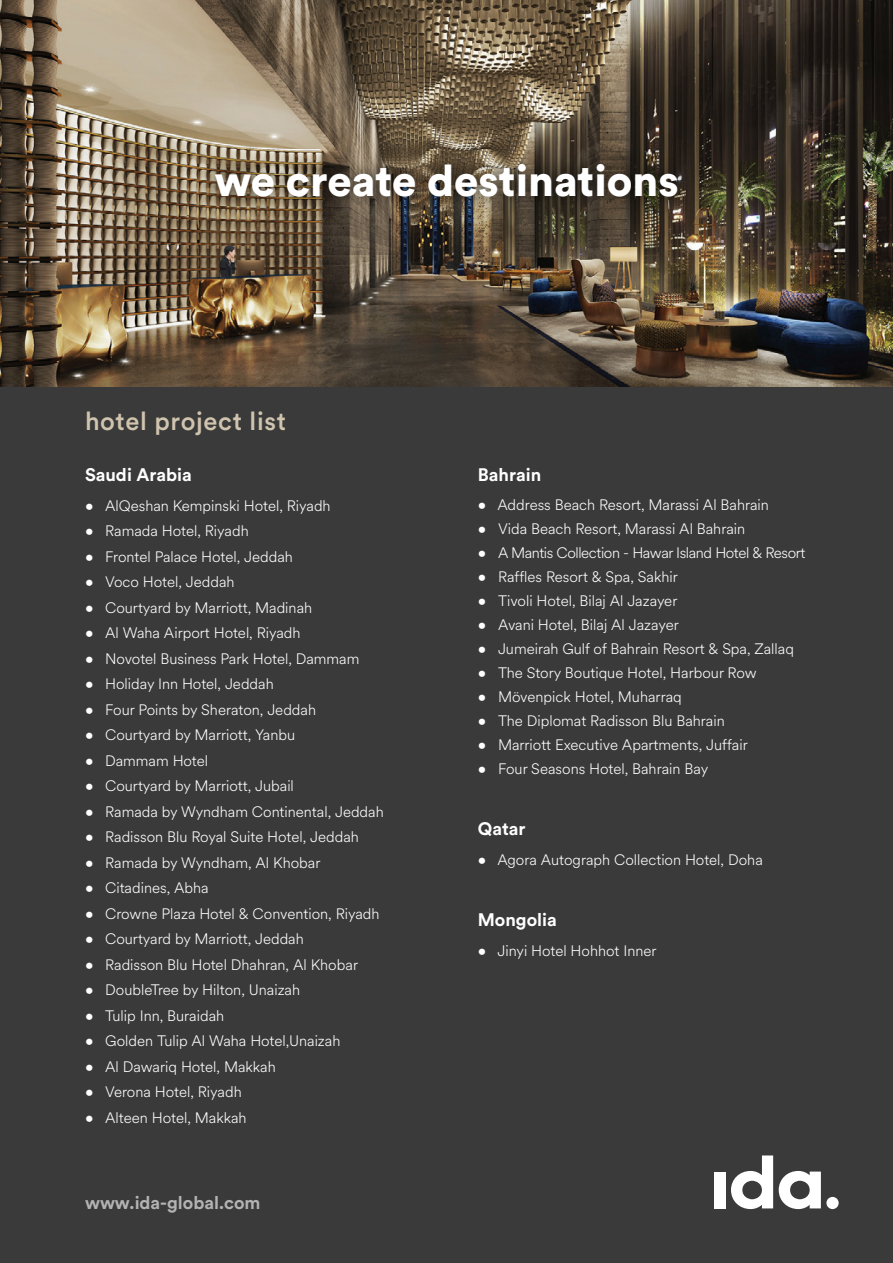
<style>
.page{position:relative;width:893px;height:1263px;background:#fff}
.page>*{position:absolute;margin:0;border:0;box-sizing:border-box;transform-origin:0 0}
.t1{font:900 43.5px "Circular Std";color:#fff}
.t2{font:500 25.5px "Circular Std";letter-spacing:.025em;color:#d0c4af}
.t3{font:700 18px "Circular Std";color:#fff}
.t4{font:700 18px "Circular Std";color:#b3b3b3}
.t5{font:300 15px "Circular Spotify Text";color:#fff}
.t6{font:300 15px "Circular Spotify Text";letter-spacing:-.025em;color:#fff}
</style>
<div class="page">
<div style="left:0;top:383px;width:893px;height:880px;background:#393a39"></div>
<img style="left:0;top:0;width:893px;height:387px">
<div style="left:826px;top:1197px;width:13px;height:12px;background:#fff;border-radius:50%"></div>
<svg style="left:779px;top:1171px;width:42px;height:38px"></svg>
<svg style="left:731px;top:1155px;width:42px;height:54px"></svg>
<div style="left:714px;top:1171px;width:11px;height:37px;background:#fff"></div>
<img style="left:187px;top:133px;width:518px;height:101px">
<h1 class="t1" style="left:214px;top:152px;width:466px">we create destinations</h1>
<h2 class="t2" style="left:85px;top:405px;width:202px">hotel project list</h2>
<p class="t3" style="left:85px;top:463px;width:108px">Saudi Arabia</p>
<p class="t5" style="left:85px;top:495px;width:247px">• AlQeshan Kempinski Hotel, Riyadh</p>
<p class="t5" style="left:85px;top:521px;width:165px">• Ramada Hotel, Riyadh</p>
<p class="t5" style="left:85px;top:546px;width:209px">• Frontel Palace Hotel, Jeddah</p>
<p class="t5" style="left:85px;top:572px;width:151px">• Voco Hotel, Jeddah</p>
<p class="t5" style="left:85px;top:597px;width:229px">• Courtyard by Marriott, Madinah</p>
<p class="t5" style="left:85px;top:623px;width:217px">• Al Waha Airport Hotel, Riyadh</p>
<p class="t5" style="left:85px;top:648px;width:276px">• Novotel Business Park Hotel, Dammam</p>
<p class="t5" style="left:85px;top:674px;width:190px">• Holiday Inn Hotel, Jeddah</p>
<p class="t5" style="left:85px;top:699px;width:233px">• Four Points by Sheraton, Jeddah</p>
<p class="t5" style="left:85px;top:725px;width:212px">• Courtyard by Marriott, Yanbu</p>
<p class="t5" style="left:85px;top:750px;width:125px">• Dammam Hotel</p>
<p class="t5" style="left:85px;top:776px;width:210px">• Courtyard by Marriott, Jubail</p>
<p class="t5" style="left:85px;top:801px;width:300px">• Ramada by Wyndham Continental, Jeddah</p>
<p class="t5" style="left:85px;top:827px;width:275px">• Radisson Blu Royal Suite Hotel, Jeddah</p>
<p class="t5" style="left:85px;top:852px;width:237px">• Ramada by Wyndham, Al Khobar</p>
<p class="t5" style="left:85px;top:878px;width:125px">• Citadines, Abha</p>
<p class="t5" style="left:85px;top:903px;width:296px">• Crowne Plaza Hotel &amp; Convention, Riyadh</p>
<p class="t5" style="left:85px;top:929px;width:220px">• Courtyard by Marriott, Jeddah</p>
<p class="t5" style="left:85px;top:954px;width:274px">• Radisson Blu Hotel Dhahran, Al Khobar</p>
<p class="t5" style="left:85px;top:980px;width:217px">• DoubleTree by Hilton, Unaizah</p>
<p class="t5" style="left:85px;top:1005px;width:141px">• Tulip Inn, Buraidah</p>
<p class="t5" style="left:85px;top:1031px;width:257px">• Golden Tulip Al Waha Hotel,Unaizah</p>
<p class="t5" style="left:85px;top:1056px;width:192px">• Al Dawariq Hotel, Makkah</p>
<p class="t5" style="left:85px;top:1082px;width:158px">• Verona Hotel, Riyadh</p>
<p class="t5" style="left:85px;top:1107px;width:163px">• Alteen Hotel, Makkah</p>
<p class="t4" style="left:85px;top:1191px;width:177px">www.ida-global.com</p>
<p class="t3" style="left:478px;top:463px;width:65px">Bahrain</p>
<p class="t5" style="left:478px;top:494px;width:293px">• Address Beach Resort, Marassi Al Bahrain</p>
<p class="t5" style="left:478px;top:518px;width:269px">• Vida Beach Resort, Marassi Al Bahrain</p>
<p class="t6" style="left:478px;top:542px;width:329px">• A Mantis Collection - Hawar Island Hotel &amp; Resort</p>
<p class="t5" style="left:478px;top:566px;width:202px">• Raffles Resort &amp; Spa, Sakhir</p>
<p class="t5" style="left:478px;top:590px;width:201px">• Tivoli Hotel, Bilaj Al Jazayer</p>
<p class="t5" style="left:478px;top:614px;width:202px">• Avani Hotel, Bilaj Al Jazayer</p>
<p class="t5" style="left:478px;top:638px;width:318px">• Jumeirah Gulf of Bahrain Resort &amp; Spa, Zallaq</p>
<p class="t5" style="left:478px;top:662px;width:280px">• The Story Boutique Hotel, Harbour Row</p>
<p class="t5" style="left:478px;top:686px;width:205px">• Mövenpick Hotel, Muharraq</p>
<p class="t5" style="left:478px;top:710px;width:248px">• The Diplomat Radisson Blu Bahrain</p>
<p class="t5" style="left:478px;top:734px;width:271px">• Marriott Executive Apartments, Juffair</p>
<p class="t5" style="left:478px;top:758px;width:232px">• Four Seasons Hotel, Bahrain Bay</p>
<p class="t3" style="left:478px;top:817px;width:49px">Qatar</p>
<p class="t5" style="left:478px;top:850px;width:286px">• Agora Autograph Collection Hotel, Doha</p>
<p class="t3" style="left:478px;top:908px;width:80px">Mongolia</p>
<p class="t5" style="left:478px;top:941px;width:180px">• Jinyi Hotel Hohhot Inner</p>
</div>
